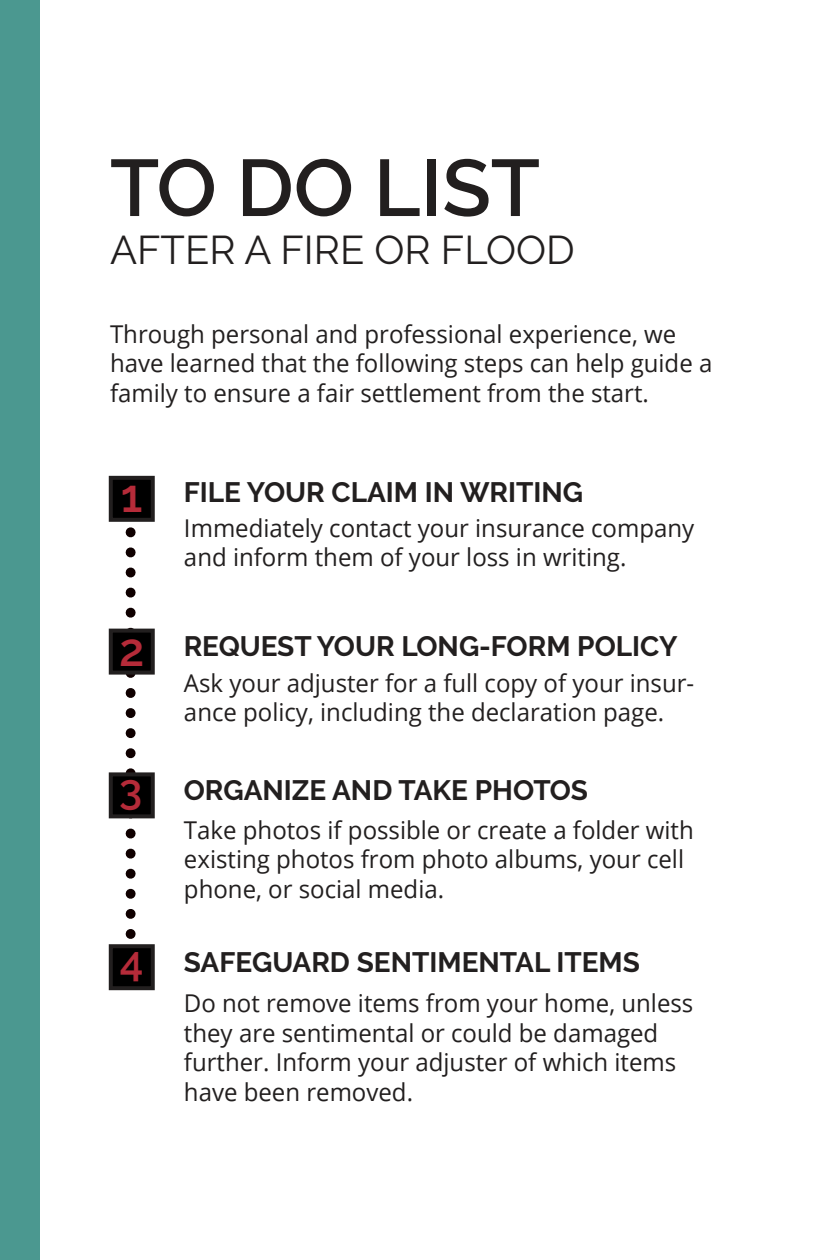
<style>
.page{position:relative;width:828px;height:1260px;background:#fff}
.page>*{position:absolute;margin:0;border:0;box-sizing:border-box;transform-origin:0 0}
.t1{font:600 80px "Raleway";color:#221f1f}
.t2{font:600 46px "Raleway";color:#b52b39}
.t3{font:600 42px "Raleway";color:#b52b39}
.t4{font:40px "Raleway";color:#221f1f}
.t5{font:700 28px "Raleway";color:#221f1f}
.t6{font:24.6px/29.4px "Open Sans";color:#221f1f}
</style>
<div class="page">
<div style="left:0;top:0;width:39px;height:1260px;background:#4b9890"></div>
<svg style="left:126px;top:527px;width:10px;height:412px"></svg>
<div style="left:111px;top:478px;width:42px;height:42px;background:#000"></div>
<div style="left:109px;top:476px;width:46px;height:46px;border:4px solid #221f1f"></div>
<div style="left:111px;top:774px;width:42px;height:42px;background:#000"></div>
<div style="left:109px;top:772px;width:46px;height:46px;border:4px solid #221f1f"></div>
<div style="left:111px;top:631px;width:42px;height:42px;background:#000"></div>
<div style="left:109px;top:629px;width:46px;height:46px;border:4px solid #221f1f"></div>
<div style="left:111px;top:946px;width:42px;height:42px;background:#000"></div>
<div style="left:109px;top:944px;width:46px;height:46px;border:4px solid #221f1f"></div>
<h1 class="t1" style="left:110px;top:156px;width:431px">TO DO LIST</h1>
<h3 class="t4" style="left:110px;top:227px;width:466px">AFTER A FIRE OR FLOOD</h3>
<p class="t6" style="left:110px;top:318px;width:604px">Through personal and professional experience, we have learned that the following steps can help guide a family to ensure a fair settlement from the start.</p>
<h2 class="t2" style="left:121px;top:477px;width:23px">1</h2>
<p class="t5" style="left:184px;top:475px;width:401px">FILE YOUR CLAIM IN WRITING</p>
<p class="t6" style="left:184px;top:513px;width:512px">Immediately contact your insurance company and inform them of your loss in writing.</p>
<h2 class="t2" style="left:119px;top:632px;width:27px">2</h2>
<p class="t5" style="left:184px;top:630px;width:495px">REQUEST YOUR LONG-FORM POLICY</p>
<p class="t6" style="left:184px;top:668px;width:512px">Ask your adjuster for a full copy of your insur&shy;ance policy, including the declaration page.</p>
<h3 class="t3" style="left:119px;top:773px;width:25px">3</h3>
<p class="t5" style="left:184px;top:774px;width:406px">ORGANIZE AND TAKE PHOTOS</p>
<p class="t6" style="left:184px;top:814px;width:511px">Take photos if possible or create a folder with existing photos from photo albums, your cell phone, or social media.</p>
<h3 class="t3" style="left:120px;top:945px;width:25px">4</h3>
<p class="t5" style="left:184px;top:946px;width:458px">SAFEGUARD SENTIMENTAL ITEMS</p>
<p class="t6" style="left:184px;top:988px;width:511px">Do not remove items from your home, unless they are sentimental or could be damaged further. Inform your adjuster of which items have been removed.</p>
</div>
